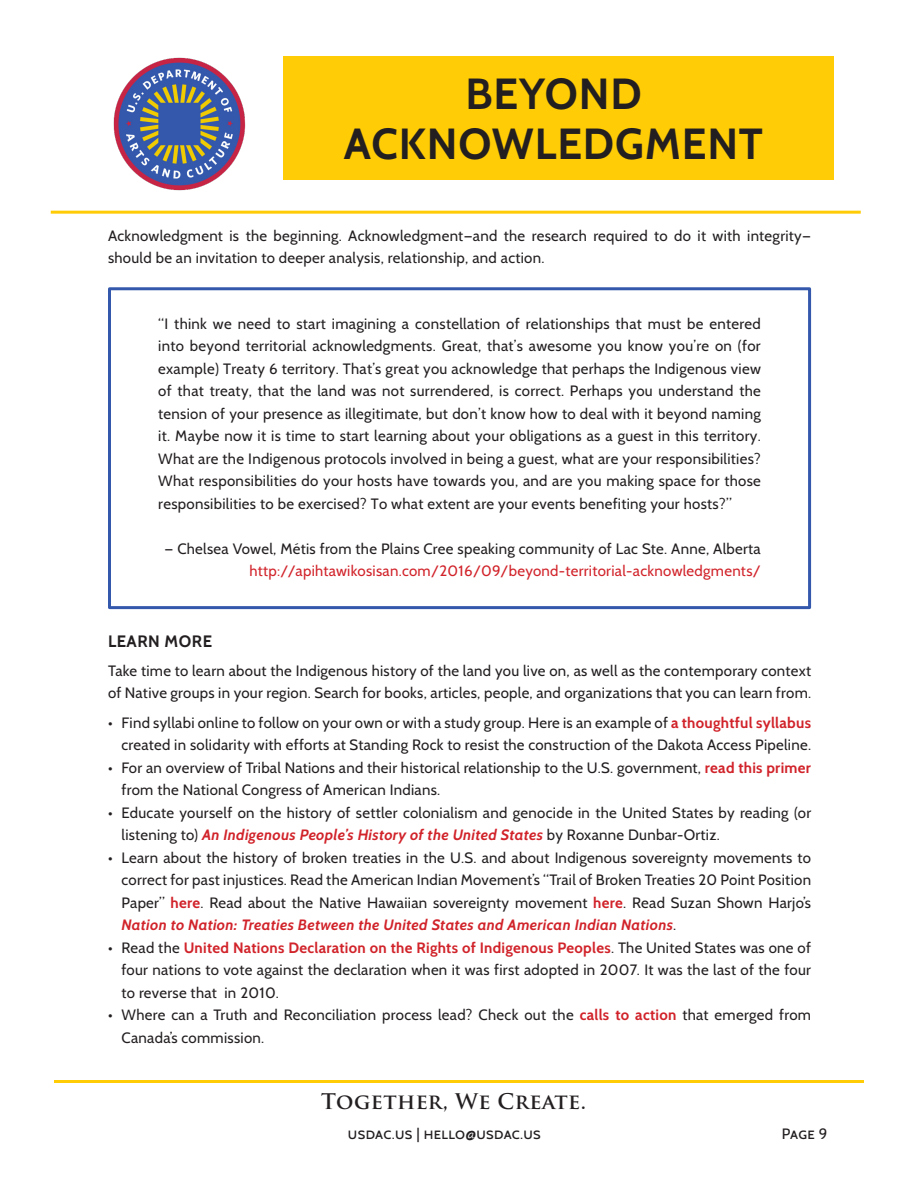
<style>
.page{position:relative;width:918px;height:1188px;background:#fff}
.page>*{position:absolute;margin:0;border:0;box-sizing:border-box;transform-origin:0 0}
.Subhead_1{font:700 43.5px "Cabin";letter-spacing:.02em;color:#231f20}
.t1{font:700 21px "Trajan Pro";letter-spacing:.02em;color:#231f20}
.Subhead_2{font:700 16.5px "Cabin";letter-spacing:.03em;color:#231f20}
.Quote_outdent{font:15px/22.5px "Cabin";letter-spacing:.02em;color:#231f20}
.Quote_outdent-2{font:15px "Cabin";letter-spacing:.02em;color:#d1232a}
.s1{font-weight:700;color:#d1232a}
.s2{font-weight:700;font-style:italic;color:#d1232a}
</style>
<div class="page">
<hr style="left:54px;top:1080px;width:810px;height:3px;background:#ffcc05">
<div style="left:283px;top:56px;width:551px;height:123px;background:#ffcc05"></div>
<hr style="left:51px;top:211px;width:810px;height:3px;background:#ffcc05">
<img style="left:113px;top:57px;width:133px;height:134px">
<div style="left:108px;top:287px;width:703px;height:322px;border:3px solid #3458ac"></div>
<p class="Subhead_1" style="left:465px;top:67px;width:178px">BEYOND</p>
<p class="Subhead_1" style="left:344px;top:118px;width:421px">ACKNOWLEDGMENT</p>
<p class="Quote_outdent" style="left:108px;top:225px;width:705px">Acknowledgment is the beginning. Acknowledgment—and the research required to do it with integrity— should be an invitation to deeper analysis, relationship, and action.</p>
<p class="Quote_outdent" style="left:158px;top:312px;width:604px;text-align:justify">“I think we need to start imagining a constellation of relationships that must be entered into beyond territorial acknowledgments. Great, that’s awesome you know you’re on (for example) Treaty 6 territory. That’s great you acknowledge that perhaps the Indigenous view of that treaty, that the land was not surrendered, is correct. Perhaps you understand the tension of your presence as illegitimate, but don’t know how to deal with it beyond naming it. Maybe now it is time to start learning about your obligations as a guest in this territory.<br>What are the Indigenous protocols involved in being a guest, what are your responsibilities?<br>What responsibilities do your hosts have towards you, and are you making space for those responsibilities to be exercised? To what extent are your events benefiting your hosts?”</p>
<p class="Quote_outdent" style="left:164px;top:537px;width:598px">— Chelsea Vowel, Métis from the Plains Cree speaking community of Lac Ste. Anne, Alberta</p>
<p class="Quote_outdent-2" style="left:249px;top:562px;width:513px">http://apihtawikosisan.com/2016/09/beyond-territorial-acknowledgments/</p>
<p class="Subhead_2" style="left:108px;top:632px;width:106px">LEARN MORE</p>
<p class="Quote_outdent" style="left:108px;top:660px;width:705px">Take time to learn about the Indigenous history of the land you live on, as well as the contemporary context of Native groups in your region. Search for books, articles, people, and organizations that you can learn from.</p>
<p class="Quote_outdent" style="left:108px;top:711px;width:705px;text-align:right">• Find syllabi online to follow on your own or with a study group. Here is an example of <span class="s1">a thoughtful syllabus </span>created in solidarity with efforts at Standing Rock to resist the construction of the Dakota Access Pipeline.</p>
<p class="Quote_outdent" style="left:122px;top:756px;width:691px;text-indent:-14px">• For an overview of Tribal Nations and their historical relationship to the U.S. government, <span class="s1">read this primer </span>from the National Congress of American Indians.</p>
<p class="Quote_outdent" style="left:122px;top:801px;width:691px;text-indent:-14px">• Educate yourself on the history of settler colonialism and genocide in the United States by reading (or listening to) <span class="s2">An Indigenous People’s History of the United States</span> by Roxanne Dunbar-Ortiz.</p>
<p class="Quote_outdent" style="left:122px;top:846px;width:691px;text-align:justify;text-indent:-14px">• Learn about the history of broken treaties in the U.S. and about Indigenous sovereignty movements to correct for past injustices. Read the American Indian Movement’s “Trail of Broken Treaties 20 Point Position Paper” <span class="s1">here</span>. Read about the Native Hawaiian sovereignty movement <span class="s1">here</span>. Read Suzan Shown Harjo’s <span class="s2">Nation to Nation: Treaties Between the United States and American Indian Nations</span>.</p>
<p class="Quote_outdent" style="left:122px;top:936px;width:691px;text-align:justify;text-indent:-14px">• Read the <span class="s1">United Nations Declaration on the Rights of Indigenous Peoples</span>. The United States was one of four nations to vote against the declaration when it was first adopted in 2007. It was the last of the four to reverse that in 2010.</p>
<p class="Quote_outdent" style="left:122px;top:1004px;width:691px;text-indent:-14px">• Where can a Truth and Reconciliation process lead? Check out the <span class="s1">calls to action</span> that emerged from<br>Canada’s commission.</p>
<h2 class="t1" style="left:321px;top:1089px;width:266px">Together, We Create.</h2>
<p class="Quote_outdent" style="left:348px;top:1123px;width:194px">usdac.us | hello@usdac.us</p>
<p class="Quote_outdent" style="left:782px;top:1123px;width:47px">Page 9</p>
</div>
